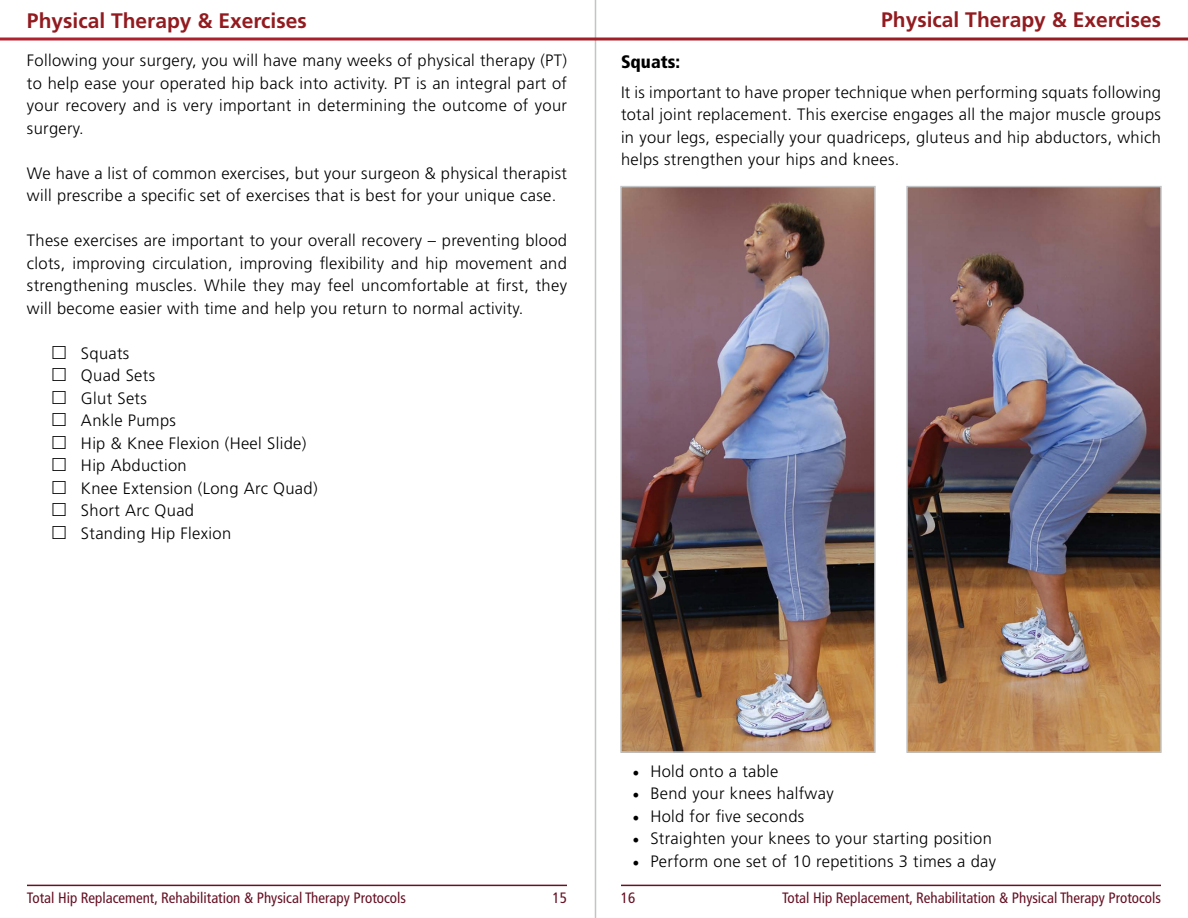
<style>
.page{position:relative;width:1188px;height:918px;background:#fff}
.page>*{position:absolute;margin:0;border:0;box-sizing:border-box;transform-origin:0 0}
.t1{font:700 21px "Frutiger LT Std";color:#921b20}
.t2{font:900 condensed 18px "Frutiger LT Std";color:#000}
.t3{font:300 16.5px/22.5px "Frutiger LT Std";letter-spacing:.02em;color:#000;text-align:justify}
.t4{font:condensed 15px "Frutiger LT Std";color:#661124}
.s1{font-family:"Minion Pro";font-weight:400;font-size:18px}
</style>
<div class="page">
<hr style="left:595px;top:0;width:1px;height:918px;background:#c2c4c6">
<hr style="left:27px;top:885px;width:540px;height:1px;background:#661124">
<hr style="left:621px;top:885px;width:540px;height:1px;background:#661124">
<hr style="left:0;top:38px;width:1188px;height:2px;background:#fff">
<img style="left:909px;top:189px;width:250px;height:561px">
<div style="left:906px;top:186px;width:256px;height:567px;border:2px solid #c2c4c6"></div>
<img style="left:623px;top:189px;width:250px;height:561px">
<div style="left:620px;top:186px;width:256px;height:567px;border:2px solid #c2c4c6"></div>
<p class="t1" style="left:27px;top:8px;width:281px">Physical Therapy &amp; Exercises</p>
<p class="t3" style="left:27px;top:50px;width:542px">Following your surgery, you will have many weeks of physical therapy (PT) to help ease your operated hip back into activity. PT is an integral part of your recovery and is very important in determining the outcome of your surgery.</p>
<p class="t3" style="left:27px;top:162px;width:542px">We have a list of common exercises, but your surgeon &amp; physical therapist will prescribe a specific set of exercises that is best for your unique case.</p>
<p class="t3" style="left:27px;top:230px;width:542px">These exercises are important to your overall recovery – preventing blood clots, improving circulation, improving flexibility and hip movement and strengthening muscles. While they may feel uncomfortable at first, they will become easier with time and help you return to normal activity.</p>
<p class="t3" style="left:81px;top:342px;width:238px;text-align:left">Squats<br>Quad Sets<br>Glut Sets<br>Ankle Pumps<br>Hip &amp; Knee Flexion (Heel Slide)<br>Hip Abduction<br>Knee Extension (Long Arc Quad)<br>Short Arc Quad<br>Standing Hip Flexion</p>
<p class="t1" style="left:881px;top:8px;width:281px">Physical Therapy &amp; Exercises</p>
<p class="t2" style="left:621px;top:50px;width:61px">Squats:</p>
<p class="t3" style="left:621px;top:81px;width:542px">It is important to have proper technique when performing squats following total joint replacement. This exercise engages all the major muscle groups in your legs, especially your quadriceps, gluteus and hip abductors, which helps strengthen your hips and knees.</p>
<p class="t3" style="left:632px;top:760px;width:148px"><span class="s1">•</span> Hold onto a table</p>
<p class="t3" style="left:632px;top:783px;width:203px"><span class="s1">•</span> Bend your knees halfway</p>
<p class="t3" style="left:632px;top:805px;width:173px"><span class="s1">•</span> Hold for five seconds</p>
<p class="t3" style="left:632px;top:828px;width:361px"><span class="s1">•</span> Straighten your knees to your starting position</p>
<p class="t3" style="left:632px;top:850px;width:365px"><span class="s1">•</span> Perform one set of 10 repetitions 3 times a day</p>
<p class="t4" style="left:27px;top:889px;width:380px">Total Hip Replacement, Rehabilitation &amp; Physical Therapy Protocols</p>
<p class="t4" style="left:553px;top:889px;width:16px">15</p>
<p class="t4" style="left:621px;top:889px;width:16px">16</p>
<p class="t4" style="left:782px;top:889px;width:380px">Total Hip Replacement, Rehabilitation &amp; Physical Therapy Protocols</p>
</div>
